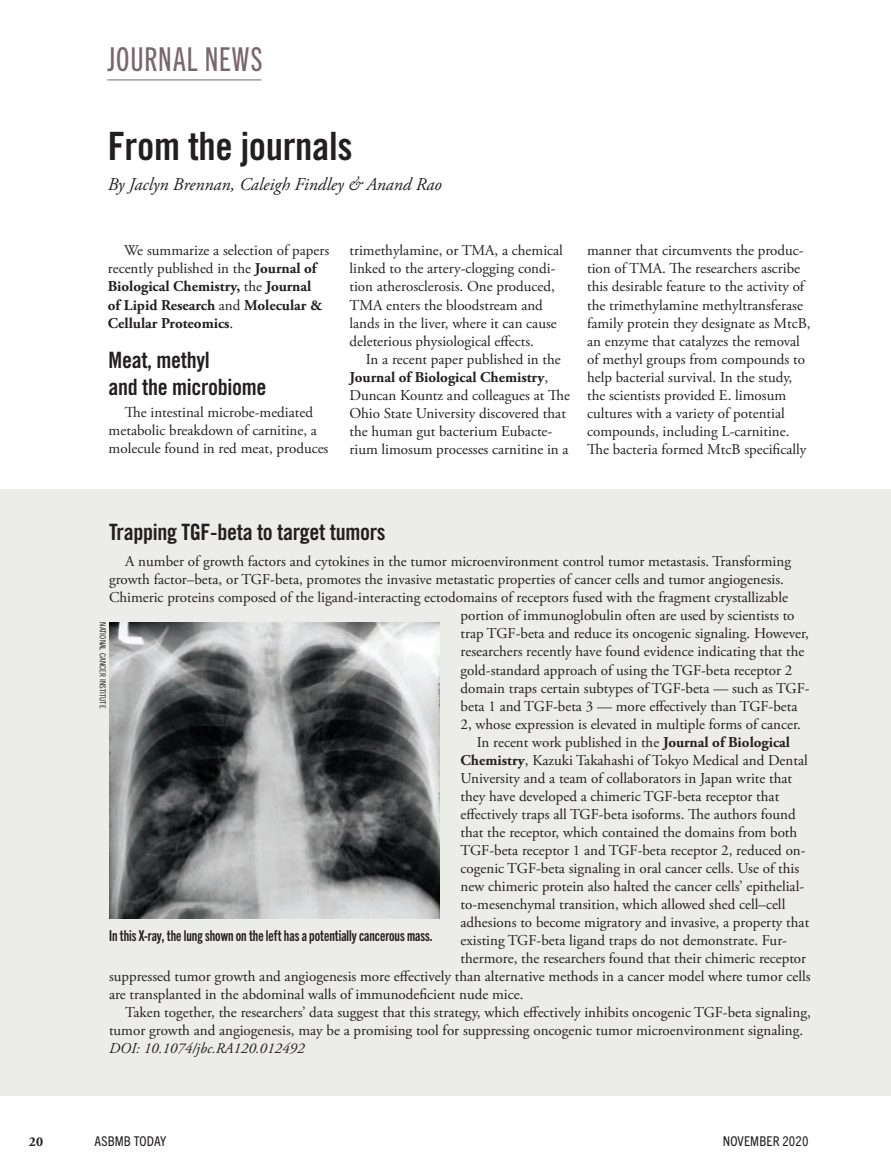
<style>
.page{position:relative;width:891px;height:1175px;background:#fff}
.page>*{position:absolute;margin:0;border:0;box-sizing:border-box;transform-origin:0 0}
.Award_main_header{font:39px "Trade Gothic Bold Cond Twenty";letter-spacing:-.01em;color:#231f20}
.A_NEW_kicker_style_n{font:33px "Trade Gothic Next LT Pro Cm";letter-spacing:.025em;color:#78676c}
.Member_subhead{font:22.5px/27px "Trade Gothic Bold Cond Twenty";letter-spacing:-.015em;color:#231f20}
.Award_byline{font:italic 18px "Adobe Garamond Pro";color:#231f20}
.Award_text{font:15px/18px "Adobe Garamond Pro";color:#231f20}
.Award_text-2{font:700 15px/18px "Adobe Garamond Pro";color:#231f20}
.Award_text-3{font:15px "Trade Gothic Next LT Pro Bd Cm";color:#231f20}
.From_Journals_DOI{font:italic 15px "Adobe Garamond Pro";color:#231f20}
.t1{font:condensed 13.5px "Trade Gothic Next LT Pro";letter-spacing:.01em;color:#231f20}
.t2{font:700 13.5px "Adobe Garamond Pro";color:#231f20}
.Award_text-4{font:8.25px "Trade Gothic LT Pro Cn 18";letter-spacing:.01em;color:#231f20}
.s1{font-weight:400}
.s2{font-weight:700}
</style>
<div class="page">
<div style="left:0;top:489px;width:891px;height:607px;background:#ecece8"></div>
<img style="left:109px;top:622px;width:330px;height:296px">
<hr style="left:107px;top:80px;width:154px;height:1px;background:#78676c">
<p class="A_NEW_kicker_style_n" style="left:107px;top:36px;width:157px">JOURNAL NEWS</p>
<p class="Award_main_header" style="left:108px;top:122px;width:246px">From the journals</p>
<p class="Award_byline" style="left:108px;top:173px;width:336px">By Jaclyn Brennan, Caleigh Findley &amp; Anand Rao</p>
<p class="Award_text-2" style="left:108px;top:242px;width:223px;text-indent:16px"><span class="s1">We summarize a selection of papers recently published in the</span> Journal of<br>Biological Chemistry, <span class="s1">the</span> Journal<br>of Lipid Research <span class="s1">and</span> Molecular &amp;<br>Cellular Proteomics<span class="s1">.</span></p>
<p class="Member_subhead" style="left:109px;top:346px;width:159px">Meat, methyl<br>and the microbiome</p>
<p class="Award_text" style="left:109px;top:404px;width:221px;text-indent:16px">The intestinal microbe-mediated metabolic breakdown of carnitine, a molecule found in red meat, produces</p>
<p class="Award_text" style="left:350px;top:242px;width:215px">trimethylamine, or TMA, a chemical linked to the artery-clogging condi&shy;tion atherosclerosis. One produced, TMA enters the bloodstream and lands in the liver, where it can cause deleterious physiological effects.</p>
<p class="Award_text" style="left:350px;top:350px;width:222px;text-indent:16px">In a recent paper published in the <span class="s2">Journal of Biological Chemistry</span>, Duncan Kountz and colleagues at The Ohio State University discovered that the human gut bacterium Eubacte&shy;rium limosum processes carnitine in a</p>
<p class="Award_text" style="left:587px;top:242px;width:225px">manner that circumvents the produc&shy;tion of TMA. The researchers ascribe this desirable feature to the activity of the trimethylamine methyltransferase family protein they designate as MtcB, an enzyme that catalyzes the removal of methyl groups from compounds to help bacterial survival. In the study, the scientists provided E. limosum cultures with a variety of potential compounds, including L-carnitine.<br>The bacteria formed MtcB specifically</p>
<p class="Member_subhead" style="left:109px;top:518px;width:278px">Trapping TGF-beta to target tumors</p>
<p class="Award_text" style="left:125px;top:553px;width:667px">A number of growth factors and cytokines in the tumor microenvironment control tumor metastasis. Transforming</p>
<p class="Award_text" style="left:109px;top:571px;width:677px">growth factor–beta, or TGF-beta, promotes the invasive metastatic properties of cancer cells and tumor angiogenesis.</p>
<p class="Award_text" style="left:109px;top:589px;width:680px">Chimeric proteins composed of the ligand-interacting ectodomains of receptors fused with the fragment crystallizable</p>
<p class="Award_text" style="left:461px;top:607px;width:336px">portion of immunoglobulin often are used by scientists to</p>
<p class="Award_text" style="left:461px;top:625px;width:350px">trap TGF-beta and reduce its oncogenic signaling. However,</p>
<p class="Award_text" style="left:461px;top:643px;width:345px">researchers recently have found evidence indicating that the</p>
<p class="Award_text" style="left:461px;top:661px;width:333px">gold-standard approach of using the TGF-beta receptor 2</p>
<p class="Award_text" style="left:461px;top:679px;width:351px">domain traps certain subtypes of TGF-beta — such as TGF-</p>
<p class="Award_text" style="left:461px;top:697px;width:338px">beta 1 and TGF-beta 3 — more effectively than TGF-beta</p>
<p class="Award_text" style="left:461px;top:715px;width:342px">2, whose expression is elevated in multiple forms of cancer.</p>
<p class="Award_text" style="left:477px;top:733px;width:315px">In recent work published in the <span class="s2">Journal of Biological</span></p>
<p class="Award_text" style="left:461px;top:751px;width:349px"><span class="s2">Chemistry</span>, Kazuki Takahashi of Tokyo Medical and Dental</p>
<p class="Award_text" style="left:461px;top:769px;width:333px">University and a team of collaborators in Japan write that</p>
<p class="Award_text" style="left:461px;top:787px;width:320px">they have developed a chimeric TGF-beta receptor that</p>
<p class="Award_text" style="left:461px;top:805px;width:337px">effectively traps all TGF-beta isoforms. The authors found</p>
<p class="Award_text" style="left:461px;top:823px;width:338px">that the receptor, which contained the domains from both</p>
<p class="Award_text" style="left:461px;top:841px;width:347px">TGF-beta receptor 1 and TGF-beta receptor 2, reduced on-</p>
<p class="Award_text" style="left:461px;top:859px;width:340px">cogenic TGF-beta signaling in oral cancer cells. Use of this</p>
<p class="Award_text" style="left:461px;top:877px;width:345px">new chimeric protein also halted the cancer cells’ epithelial-</p>
<p class="Award_text" style="left:461px;top:895px;width:326px">to-mesenchymal transition, which allowed shed cell–cell</p>
<p class="Award_text" style="left:461px;top:913px;width:350px">adhesions to become migratory and invasive, a property that</p>
<p class="Award_text" style="left:461px;top:931px;width:328px">existing TGF-beta ligand traps do not demonstrate. Fur-</p>
<p class="Award_text" style="left:461px;top:949px;width:347px">thermore, the researchers found that their chimeric receptor</p>
<p class="Award_text" style="left:109px;top:967px;width:703px">suppressed tumor growth and angiogenesis more effectively than alternative methods in a cancer model where tumor cells</p>
<p class="Award_text" style="left:109px;top:985px;width:416px">are transplanted in the abdominal walls of immunodeficient nude mice.</p>
<p class="Award_text" style="left:109px;top:1003px;width:703px;text-indent:16px">Taken together, the researchers’ data suggest that this strategy, which effectively inhibits oncogenic TGF-beta signaling, tumor growth and angiogenesis, may be a promising tool for suppressing oncogenic tumor microenvironment signaling.</p>
<p class="From_Journals_DOI" style="left:109px;top:1038px;width:197px">DOI: 10.1074/jbc.RA120.012492</p>
<p class="Award_text-4" style="left:108px;top:622px;width:87px;rotate:90deg">NATIONAL CANCER INSTITUTE</p>
<p class="Award_text-3" style="left:109px;top:925px;width:325px">In this X-ray, the lung shown on the left has a potentially cancerous mass.</p>
<p class="t2" style="left:29px;top:1133px;width:16px">20</p>
<p class="t1" style="left:94px;top:1131px;width:73px">ASBMB TODAY</p>
<p class="t1" style="left:723px;top:1131px;width:87px">NOVEMBER 2020</p>
</div>
